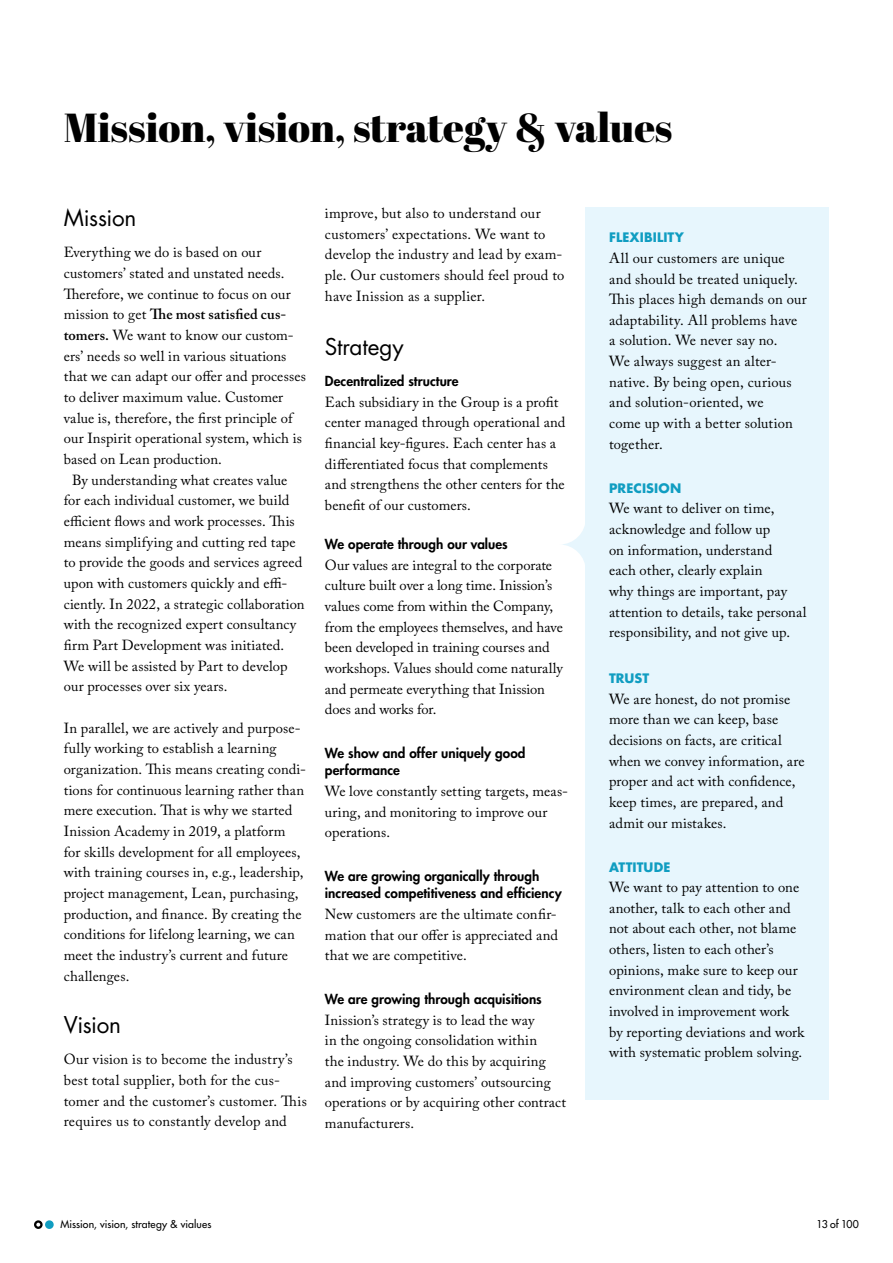
<style>
.page{position:relative;width:893px;height:1263px;background:#fff}
.page>*{position:absolute;margin:0;border:0;box-sizing:border-box;transform-origin:0 0}
.t1{font:40.5px "Abril Fatface";color:#000}
.t2{font:22.5px "Futura Std";letter-spacing:-.01em;color:#000}
.t3{font:14.55px/20.7px "Adobe Caslon Pro";letter-spacing:.01em;color:#000}
.t4{font:600 14.55px "Adobe Caslon Pro";letter-spacing:.01em;color:#000}
.t5{font:800 13.5px/17.2px "Futura Std";letter-spacing:.005em;color:#000}
.t6{font:700 12.75px "Futura Std";letter-spacing:.005em;color:#109dc1}
.t7{font:500 10.5px "Futura Std";letter-spacing:.01em;color:#000}
.s1{font-weight:400}
.s2{font-weight:600}
</style>
<div class="page">
<div style="left:586px;top:207px;width:243px;height:893px;background:#e7f6fd"></div>
<div style="left:45px;top:1220px;width:9px;height:9px;background:#109dc1;border-radius:50%"></div>
<svg style="left:34px;top:1220px;width:9px;height:9px"></svg>
<svg style="left:563px;top:518px;width:23px;height:53px"></svg>
<h1 class="t1" style="left:64px;top:99px;width:610px">Mission, vision, strategy &amp; values</h1>
<h2 class="t2" style="left:64px;top:203px;width:74px">Mission</h2>
<p class="t3" style="left:64px;top:242px;width:199px">Everything we do is based on our</p>
<p class="t3" style="left:64px;top:263px;width:222px">customers’ stated and unstated needs.</p>
<p class="t3" style="left:64px;top:283px;width:229px">Therefore, we continue to focus on our</p>
<p class="t4" style="left:64px;top:306px;width:224px"><span class="s1">mission to get</span> The most satisfied cus-</p>
<p class="t3" style="left:64px;top:325px;width:231px"><span class="s2">tomers.</span> We want to know our custom-</p>
<p class="t3" style="left:64px;top:345px;width:224px">ers’ needs so well in various situations</p>
<p class="t3" style="left:64px;top:366px;width:244px">that we can adapt our offer and processes</p>
<p class="t3" style="left:64px;top:387px;width:221px">to deliver maximum value. Customer</p>
<p class="t3" style="left:64px;top:407px;width:230px">value is, therefore, the first principle of</p>
<p class="t3" style="left:64px;top:428px;width:240px">our Inspirit operational system, which is</p>
<p class="t3" style="left:64px;top:449px;width:160px">based on Lean production.</p>
<p class="t3" style="left:72px;top:469px;width:217px">By understanding what creates value</p>
<p class="t3" style="left:64px;top:490px;width:227px">for each individual customer, we build</p>
<p class="t3" style="left:64px;top:511px;width:233px">efficient flows and work processes. This</p>
<p class="t3" style="left:64px;top:531px;width:233px">means simplifying and cutting red tape</p>
<p class="t3" style="left:64px;top:552px;width:240px">to provide the goods and services agreed</p>
<p class="t3" style="left:64px;top:573px;width:225px">upon with customers quickly and effi-</p>
<p class="t3" style="left:64px;top:593px;width:242px">ciently. In 2022, a strategic collaboration</p>
<p class="t3" style="left:64px;top:614px;width:234px">with the recognized expert consultancy</p>
<p class="t3" style="left:64px;top:635px;width:222px">firm Part Development was initiated.</p>
<p class="t3" style="left:64px;top:655px;width:225px">We will be assisted by Part to develop</p>
<p class="t3" style="left:64px;top:676px;width:165px">our processes over six years.</p>
<p class="t3" style="left:64px;top:717px;width:244px">In parallel, we are actively and purpose&shy;fully working to establish a learning organization. This means creating condi&shy;tions for continuous learning rather than mere execution. That is why we started Inission Academy in 2019, a platform<br>for skills development for all employees, with training courses in, e.g., leadership, project management, Lean, purchasing, production, and finance. By creating the conditions for lifelong learning, we can meet the industry’s current and future challenges.</p>
<h2 class="t2" style="left:64px;top:1010px;width:59px">Vision</h2>
<p class="t3" style="left:64px;top:1049px;width:245px">Our vision is to become the industry’s best total supplier, both for the cus&shy;tomer and the customer’s customer. This requires us to constantly develop and</p>
<p class="t3" style="left:325px;top:203px;width:241px">improve, but also to understand our customers’ expectations. We want to develop the industry and lead by exam&shy;ple. Our customers should feel proud to have Inission as a supplier.</p>
<h2 class="t2" style="left:325px;top:332px;width:80px">Strategy</h2>
<p class="t5" style="left:325px;top:373px;width:135px">Decentralized structure</p>
<p class="t3" style="left:325px;top:391px;width:242px">Each subsidiary in the Group is a profit center managed through operational and financial key-figures. Each center has a differentiated focus that complements and strengthens the other centers for the benefit of our customers.</p>
<p class="t5" style="left:325px;top:535px;width:184px">We operate through our values</p>
<p class="t3" style="left:325px;top:554px;width:240px">Our values are integral to the corporate culture built over a long time. Inission’s values come from within the Company, from the employees themselves, and have been developed in training courses and workshops. Values should come naturally and permeate everything that Inission does and works for.</p>
<p class="t5" style="left:325px;top:744px;width:202px">We show and offer uniquely good performance</p>
<p class="t3" style="left:325px;top:781px;width:245px">We love constantly setting targets, meas&shy;uring, and monitoring to improve our operations.</p>
<p class="t5" style="left:325px;top:867px;width:238px">We are growing organically through increased competitiveness and efficiency</p>
<p class="t3" style="left:325px;top:904px;width:235px;text-align:justify">New customers are the ultimate confir&shy;mation that our offer is appreciated and that we are competitive.</p>
<p class="t5" style="left:325px;top:990px;width:218px">We are growing through acquisitions</p>
<p class="t3" style="left:325px;top:1009px;width:243px">Inission’s strategy is to lead the way<br>in the ongoing consolidation within<br>the industry. We do this by acquiring and improving customers’ outsourcing operations or by acquiring other contract manufacturers.</p>
<p class="t6" style="left:609px;top:229px;width:76px">FLEXIBILITY</p>
<p class="t3" style="left:609px;top:247px;width:199px">All our customers are unique and should be treated uniquely.<br>This places high demands on our adaptability. All problems have a solution. We never say no.<br>We always suggest an alter&shy;native. By being open, curious and solution-oriented, we<br>come up with a better solution together.</p>
<p class="t6" style="left:609px;top:479px;width:74px">PRECISION</p>
<p class="t3" style="left:609px;top:498px;width:199px">We want to deliver on time, acknowledge and follow up<br>on information, understand<br>each other, clearly explain<br>why things are important, pay attention to details, take personal responsibility, and not give up.</p>
<p class="t6" style="left:609px;top:670px;width:42px">TRUST</p>
<p class="t3" style="left:609px;top:688px;width:197px">We are honest, do not promise more than we can keep, base decisions on facts, are critical when we convey information, are proper and act with confidence, keep times, are prepared, and admit our mistakes.</p>
<p class="t6" style="left:609px;top:858px;width:63px">ATTITUDE</p>
<p class="t3" style="left:609px;top:877px;width:197px">We want to pay attention to one another, talk to each other and not about each other, not blame others, listen to each other’s opinions, make sure to keep our environment clean and tidy, be involved in improvement work by reporting deviations and work with systematic problem solving.</p>
<p class="t7" style="left:60px;top:1217px;width:152px">Mission, vision, strategy &amp; vialues</p>
<p class="t7" style="left:816px;top:1217px;width:44px">13 of 100</p>
</div>
